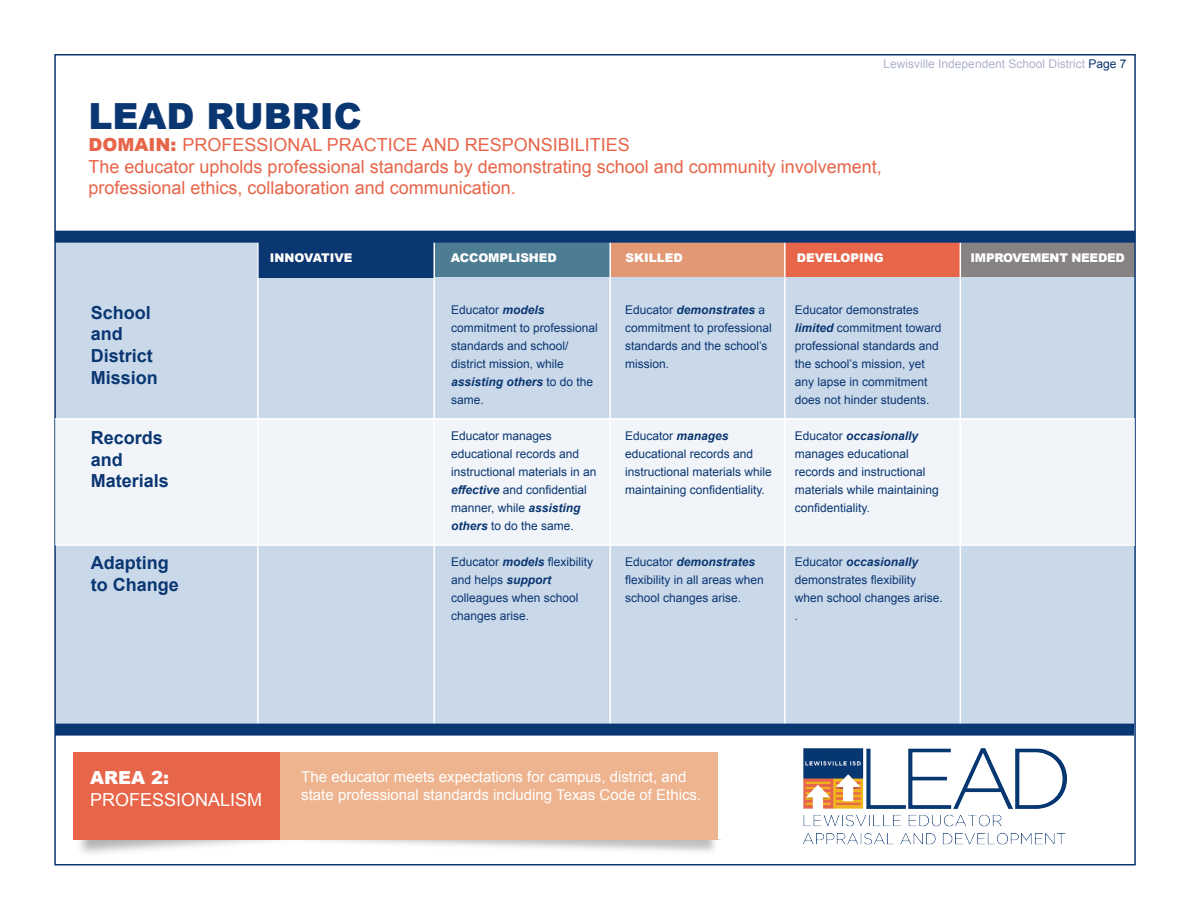
<style>
.page{position:relative;width:1188px;height:918px;background:#fff}
.page>*{position:absolute;margin:0;border:0;box-sizing:border-box;transform-origin:0 0}
.t1{font:900 36px "Arial";color:#0a3672}
.t2{font:18px/21.6px "Arial";color:#e76549}
.t3{font:700 18px "Arial";color:#0a3672}
.t4{font:18px "Arial";color:#fff}
.t5{font:900 18px "Arial";color:#fff}
.t6{font:15px/18px "Arial";color:#fff}
.t7{font:12px/18px "Arial";color:#0a3672}
.t8{font:900 12px "Arial";letter-spacing:-.01em;color:#fff}
.t9{font:12px "Arial";color:#aeb3ce}
.s1{color:#0a3672}
.s2{font-weight:900}
.s3{font-weight:700;font-style:italic}
</style>
<div class="page">
<div style="left:55px;top:237px;width:1080px;height:493px;background:#cad9ea"></div>
<div style="left:434px;top:243px;width:176px;height:34px;background:#4d7d93"></div>
<div style="left:258px;top:239px;width:176px;height:38px;background:#0a3672"></div>
<div style="left:610px;top:243px;width:175px;height:34px;background:#e29875"></div>
<div style="left:785px;top:243px;width:175px;height:34px;background:#e76549"></div>
<div style="left:960px;top:243px;width:174px;height:34px;background:#868382"></div>
<hr style="left:609px;top:236px;width:2px;height:495px;background:#fff">
<hr style="left:433px;top:236px;width:2px;height:493px;background:#fff">
<hr style="left:257px;top:236px;width:2px;height:490px;background:#fff">
<hr style="left:784px;top:236px;width:2px;height:497px;background:#fff">
<hr style="left:960px;top:236px;width:1px;height:494px;background:#fff">
<div style="left:55px;top:231px;width:1080px;height:12px;background:#0a3672"></div>
<div style="left:55px;top:724px;width:1079px;height:12px;background:#0a3672"></div>
<img style="left:803px;top:748px;width:264px;height:97px">
<div style="left:56px;top:418px;width:1080px;height:127px;background:#f1f5f9"></div>
<div style="left:73px;top:753px;width:208px;height:87px;background:#e76549"></div>
<div style="left:280px;top:753px;width:437px;height:87px;background:#eeb48f"></div>
<hr style="left:56px;top:418px;width:1078px;height:2px;background:#fff">
<hr style="left:56px;top:544px;width:1079px;height:2px;background:#fff">
<p class="t9" style="left:884px;top:56px;width:244px">Lewisville Independent School District <span class="s1">Page 7</span></p>
<p class="t1" style="left:89px;top:90px;width:275px">LEAD RUBRIC</p>
<p class="t2" style="left:89px;top:134px;width:543px"><span class="s2">DOMAIN:</span> PROFESSIONAL PRACTICE AND RESPONSIBILITIES</p>
<p class="t2" style="left:89px;top:156px;width:795px">The educator upholds professional standards by demonstrating school and community involvement, professional ethics, collaboration and communication.</p>
<p class="t3" style="left:91px;top:300px;width:62px">School</p>
<p class="t3" style="left:91px;top:322px;width:34px">and</p>
<p class="t3" style="left:91px;top:344px;width:64px">District</p>
<p class="t3" style="left:91px;top:365px;width:69px">Mission</p>
<p class="t3" style="left:91px;top:426px;width:74px">Records</p>
<p class="t3" style="left:91px;top:447px;width:34px">and</p>
<p class="t3" style="left:91px;top:469px;width:80px">Materials</p>
<p class="t3" style="left:91px;top:551px;width:79px">Adapting</p>
<p class="t3" style="left:91px;top:573px;width:90px">to Change</p>
<p class="t8" style="left:270px;top:249px;width:84px">INNOVATIVE</p>
<p class="t8" style="left:451px;top:249px;width:107px">ACCOMPLISHED</p>
<p class="t8" style="left:625px;top:249px;width:59px">SKILLED</p>
<p class="t8" style="left:797px;top:249px;width:89px">DEVELOPING</p>
<p class="t8" style="left:970px;top:249px;width:156px">IMPROVEMENT NEEDED</p>
<p class="t7" style="left:451px;top:301px;width:148px">Educator <span class="s3">models </span>commitment to professional standards and school/ district mission, while <span class="s3">assisting others</span> to do the same.</p>
<p class="t7" style="left:451px;top:427px;width:147px">Educator manages educational records and instructional materials in an <span class="s3">effective</span> and confidential manner, while <span class="s3">assisting others</span> to do the same.</p>
<p class="t7" style="left:451px;top:553px;width:144px">Educator <span class="s3">models</span> flexibility and helps <span class="s3">support </span>colleagues when school changes arise.</p>
<p class="t7" style="left:625px;top:301px;width:148px">Educator <span class="s3">demonstrates</span> a commitment to professional standards and the school’s mission.</p>
<p class="t7" style="left:625px;top:427px;width:148px">Educator <span class="s3">manages </span>educational records and instructional materials while maintaining confidentiality.</p>
<p class="t7" style="left:625px;top:553px;width:140px">Educator <span class="s3">demonstrates </span>flexibility in all areas when school changes arise.</p>
<p class="t7" style="left:795px;top:301px;width:148px">Educator demonstrates <span class="s3">limited</span> commitment toward professional standards and the school’s mission, yet any lapse in commitment does not hinder students.</p>
<p class="t7" style="left:795px;top:427px;width:146px">Educator <span class="s3">occasionally </span>manages educational records and instructional materials while maintaining confidentiality.</p>
<p class="t7" style="left:795px;top:553px;width:150px">Educator <span class="s3">occasionally </span>demonstrates flexibility when school changes arise.</p>
<p class="t7" style="left:795px;top:607px;width:5px">.</p>
<p class="t5" style="left:90px;top:765px;width:81px">AREA 2:</p>
<p class="t4" style="left:90px;top:788px;width:174px">PROFESSIONALISM</p>
<p class="t6" style="left:301px;top:768px;width:401px">The educator meets expectations for campus, district, and state professional standards including Texas Code of Ethics.</p>
</div>
